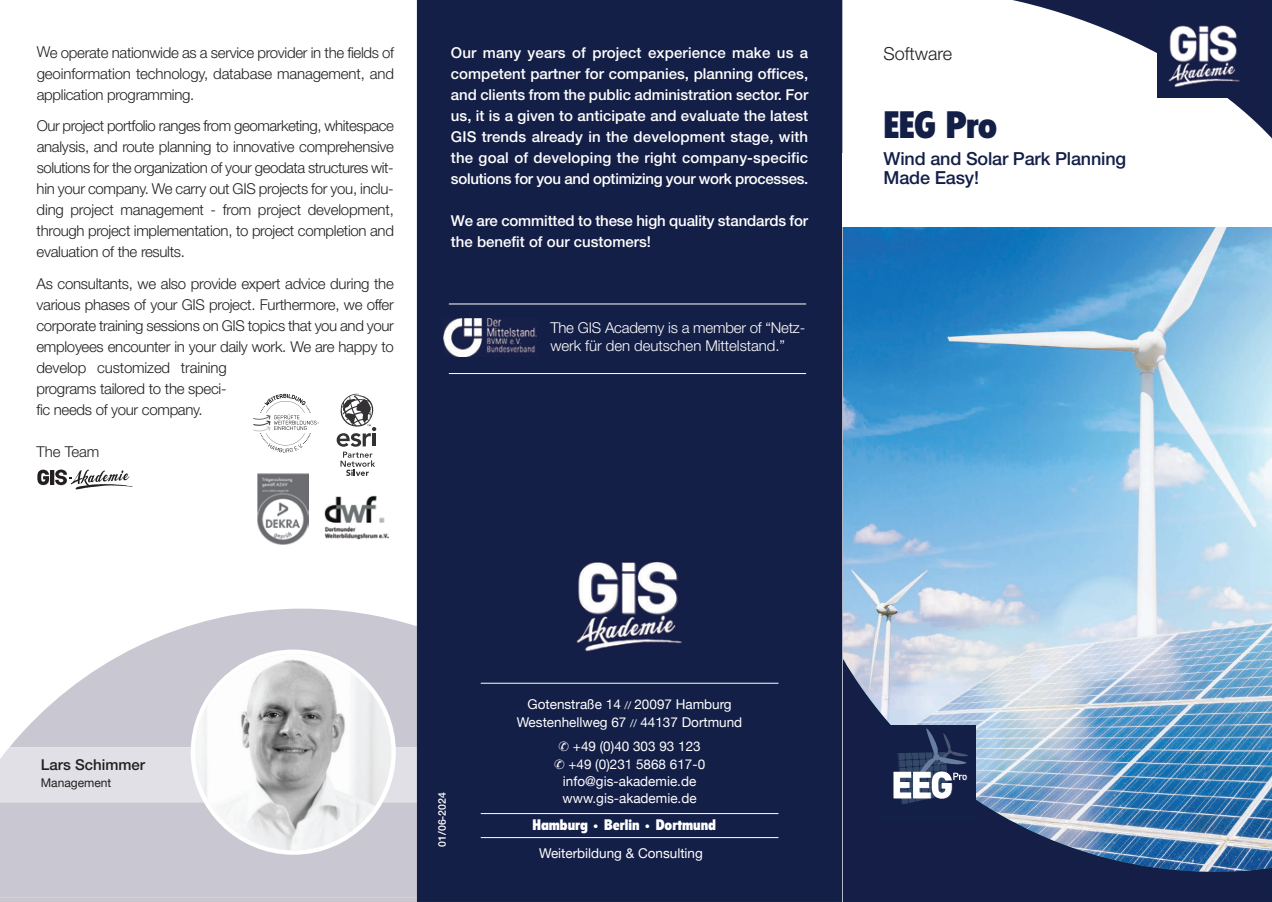
<style>
.page{position:relative;width:1272px;height:902px;background:#fff}
.page>*{position:absolute;margin:0;border:0;box-sizing:border-box;transform-origin:0 0}
.t1{font:900 condensed 37.5px "Flyer";letter-spacing:-.02em;color:#141f48}
.t2{font:500 18px/19.5px "Helvetica Neue";letter-spacing:-.01em;color:#141f48}
.t3{font:300 18px "Helvetica Neue";color:#231f20}
.t4{font:300 15px/21px "Helvetica Neue";letter-spacing:-.02em;color:#231f20;text-align:justify}
.t5{font:500 15px/21px "Helvetica Neue";letter-spacing:-.01em;color:#fff;text-align:justify}
.t6{font:300 15px/18px "Helvetica Neue";letter-spacing:-.005em;color:#fff}
.t7{font:900 condensed 15px "Flyer";color:#fff}
.t8{font:500 15px "Helvetica Neue";color:#231f20}
.t9{font:13.5px/17.2px "Helvetica Neue";color:#fff;text-align:center}
.t10{font:12px "Helvetica Neue";color:#231f20}
.t11{font:500 10.5px "Helvetica Neue";color:#fff}
.s1{font-size:10.5px}
</style>
<div class="page">
<svg style="left:0;top:608px;width:417px;height:289px;fill:#c9c7d1"></svg>
<svg style="left:0;top:649px;width:417px;height:205px"></svg>
<img style="left:842px;top:373px;width:429px;height:528px">
<svg style="left:842px;top:0;width:429px;height:373px"></svg>
<img style="left:842px;top:227px;width:38px;height:486px">
<div style="left:841px;top:146px;width:430px;height:46px;background:#fff"></div>
<div style="left:417px;top:0;width:425px;height:901px;background:#141f47"></div>
<hr style="left:480px;top:683px;width:298px;height:1px;background:#fff">
<hr style="left:480px;top:813px;width:298px;height:1px;background:#fff">
<hr style="left:480px;top:837px;width:298px;height:1px;background:#fff">
<svg style="left:37px;top:469px;width:96px;height:20px"></svg>
<hr style="left:449px;top:373px;width:357px;height:1px;background:#fff">
<hr style="left:449px;top:304px;width:357px;height:1px;background:#fff">
<img style="left:444px;top:318px;width:92px;height:39px">
<img style="left:324px;top:495px;width:64px;height:45px">
<img style="left:257px;top:473px;width:51px;height:71px">
<svg style="left:253px;top:394px;width:66px;height:58px"></svg>
<svg style="left:336px;top:394px;width:40px;height:82px"></svg>
<div style="left:842px;top:153px;width:429px;height:74px;background:#fff"></div>
<div style="left:880px;top:725px;width:95px;height:91px;background:#141f48"></div>
<svg style="left:893px;top:728px;width:75px;height:76px"></svg>
<img style="left:1157px;top:4px;width:95px;height:94px">
<p class="t4" style="left:37px;top:41px;width:359px">We operate nationwide as a service provider in the fields of geoinformation technology, database management, and application programming.</p>
<p class="t4" style="left:37px;top:115px;width:359px">Our project portfolio ranges from geomarketing, whitespace analysis, and route planning to innovative comprehensive solutions for the organization of your geodata structures wit&shy;hin your company. We carry out GIS projects for you, inclu&shy;ding project management - from project development, through project implementation, to project completion and evaluation of the results.</p>
<p class="t4" style="left:36px;top:272px;width:359px;text-align:left">As consultants, we also provide expert advice during the various phases of your GIS project. Furthermore, we offer corporate training sessions on GIS topics that you and your employees encounter in your daily work. We are happy to develop customized training<br>programs tailored to the speci-<br>fic needs of your company.</p>
<p class="t4" style="left:36px;top:440px;width:65px">The Team</p>
<p class="t5" style="left:451px;top:41px;width:359px">Our many years of project experience make us a competent partner for companies, planning offices, and clients from the public administration sector. For us, it is a given to anticipate and evaluate the latest GIS trends already in the development stage, with the goal of developing the right company-specific solutions for you and optimizing your work processes.</p>
<p class="t5" style="left:451px;top:209px;width:359px">We are committed to these high quality standards for the benefit of our customers!</p>
<p class="t6" style="left:550px;top:318px;width:256px">The GIS Academy is a member of “Netz&shy;werk für den deutschen Mittelstand.”</p>
<p class="t3" style="left:883px;top:42px;width:70px">Software</p>
<h1 class="t1" style="left:883px;top:102px;width:115px">EEG Pro</h1>
<p class="t2" style="left:883px;top:148px;width:244px">Wind and Solar Park Planning<br>Made Easy!</p>
<p class="t8" style="left:41px;top:755px;width:106px">Lars Schimmer</p>
<p class="t10" style="left:41px;top:773px;width:72px">Management</p>
<p class="t11" style="left:435px;top:846px;width:56px;rotate:-90deg">01/06-2024</p>
<p class="t9" style="left:517px;top:696px;width:227px">Gotenstraße 14 <span class="s1">//</span> 20097 Hamburg<br>Westenhellweg 67 <span class="s1">//</span> 44137 Dortmund</p>
<p class="t9" style="left:554px;top:738px;width:153px">✆ +49 (0)40 303 93 123 ✆ +49 (0)231 5868 617-0 info@gis-akademie.de www.gis-akademie.de</p>
<p class="t7" style="left:532px;top:815px;width:185px">Hamburg <span class="s1">•</span> Berlin <span class="s1">•</span> Dortmund</p>
<p class="t9" style="left:539px;top:845px;width:165px">Weiterbildung &amp; Consulting</p>
</div>
